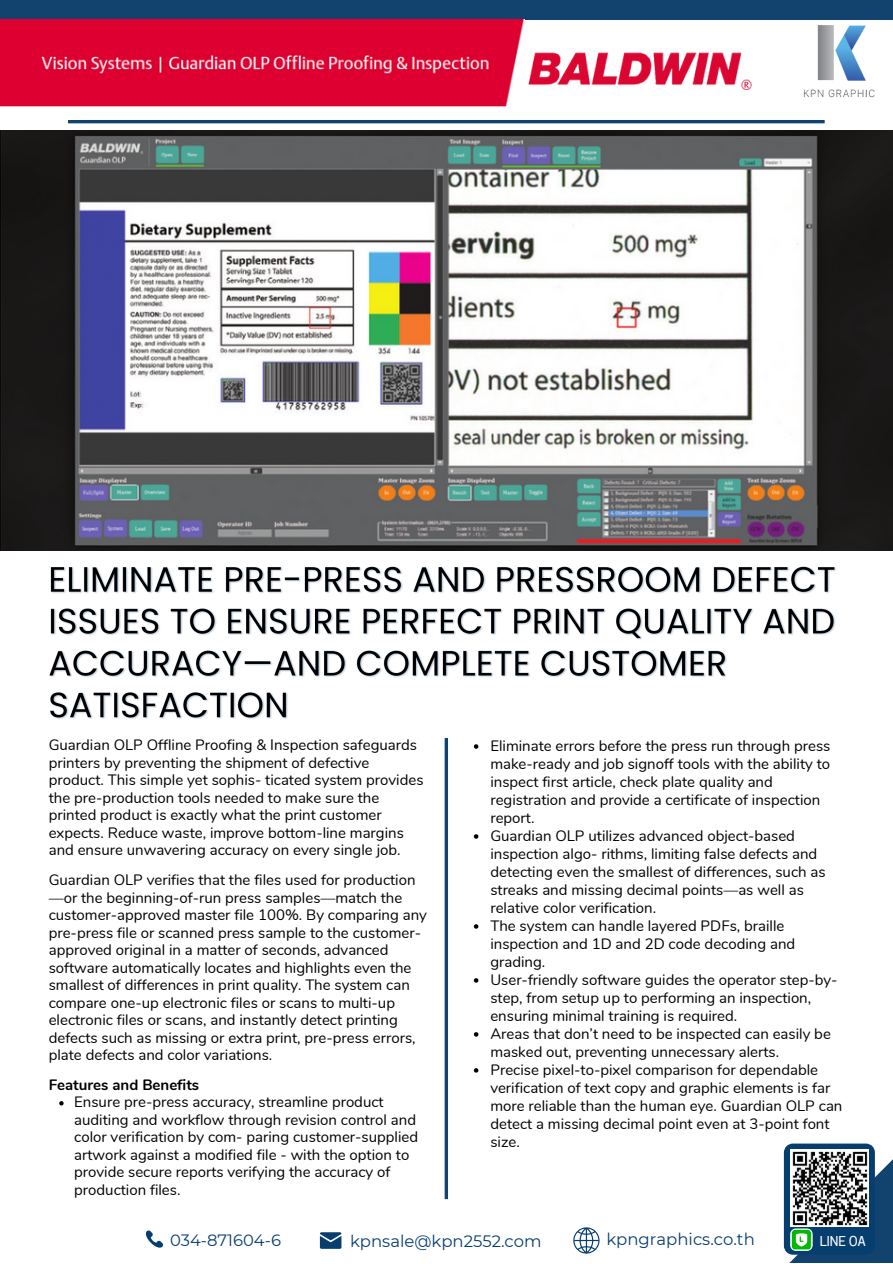
<style>
.page{position:relative;width:893px;height:1264px;background:#fff}
.page>*{position:absolute;margin:0;border:0;box-sizing:border-box;transform-origin:0 0}
.t1{font:16.5px "Montserrat";color:#073e70}
.t2{font:16.35px "Montserrat";color:#073e70}
.t3{font:15px/17.5px "Nunito";color:#000}
.t4{font:700 15px "Nunito";color:#000}
.t5{font:14.25px "Anantason Wd 75";color:#fff}
</style>
<div class="page">
<hr style="left:68px;top:120px;width:756px;height:3px;background:#12426e">
<div style="left:0;top:0;width:892px;height:20px;background:#12426e"></div>
<svg style="left:790px;top:1149px;width:102px;height:113px;background:#315b81"></svg>
<img style="left:528px;top:52px;width:224px;height:38px">
<img style="left:803px;top:25px;width:72px;height:73px">
<svg style="left:783px;top:1143px;width:91px;height:111px"></svg>
<svg style="left:145px;top:1230px;width:18px;height:18px"></svg>
<svg style="left:320px;top:1232px;width:21px;height:16px"></svg>
<svg style="left:573px;top:1227px;width:26px;height:27px"></svg>
<img style="left:0;top:131px;width:892px;height:419px">
<svg style="left:444px;top:738px;width:4px;height:461px;background:#386085"></svg>
<img style="left:0;top:20px;width:525px;height:86px">
<img style="left:49px;top:566px;width:787px;height:153px">
<svg style="left:59px;top:1101px;width:5px;height:4px"></svg>
<svg style="left:474px;top:744px;width:4px;height:4px"></svg>
<svg style="left:474px;top:834px;width:4px;height:4px"></svg>
<svg style="left:474px;top:924px;width:4px;height:4px"></svg>
<svg style="left:474px;top:978px;width:4px;height:4px"></svg>
<svg style="left:474px;top:1032px;width:4px;height:4px"></svg>
<svg style="left:474px;top:1068px;width:4px;height:4px"></svg>
<p class="t3" style="left:49px;top:736px;width:376px">Guardian OLP Offline Proofing &amp; Inspection safeguards printers by preventing the shipment of defective product. This simple yet sophis- ticated system provides the pre-production tools needed to make sure the printed product is exactly what the print customer expects. Reduce waste, improve bottom-line margins and ensure unwavering accuracy on every single job.</p>
<p class="t3" style="left:49px;top:871px;width:379px">Guardian OLP verifies that the files used for production —or the beginning-of-run press samples—match the customer-approved master file 100%. By comparing any pre-press file or scanned press sample to the customer&shy;approved original in a matter of seconds, advanced software automatically locates and highlights even the smallest of differences in print quality. The system can compare one-up electronic files or scans to multi-up electronic files or scans, and instantly detect printing defects such as missing or extra print, pre-press errors, plate defects and color variations.</p>
<p class="t4" style="left:49px;top:1074px;width:152px">Features and Benefits</p>
<p class="t3" style="left:74px;top:1093px;width:345px">Ensure pre-press accuracy, streamline product auditing and workflow through revision control and color verification by com- paring customer-supplied artwork against a modified file - with the option to provide secure reports verifying the accuracy of production files.</p>
<p class="t3" style="left:490px;top:737px;width:341px;line-height:18px">Eliminate errors before the press run through press make-ready and job signoff tools with the ability to inspect first article, check plate quality and registration and provide a certificate of inspection report.</p>
<p class="t3" style="left:490px;top:827px;width:337px;line-height:18px">Guardian OLP utilizes advanced object-based inspection algo- rithms, limiting false defects and detecting even the smallest of differences, such as streaks and missing decimal points—as well as relative color verification.</p>
<p class="t3" style="left:490px;top:917px;width:306px;line-height:18px">The system can handle layered PDFs, braille inspection and 1D and 2D code decoding and grading.</p>
<p class="t3" style="left:490px;top:971px;width:349px;line-height:18px">User-friendly software guides the operator step-by&shy;step, from setup up to performing an inspection, ensuring minimal training is required.</p>
<p class="t3" style="left:490px;top:1024px;width:342px;line-height:18px">Areas that don’t need to be inspected can easily be masked out, preventing unnecessary alerts.</p>
<p class="t3" style="left:490px;top:1060px;width:353px;line-height:18px">Precise pixel-to-pixel comparison for dependable verification of text copy and graphic elements is far more reliable than the human eye. Guardian OLP can detect a missing decimal point even at 3-point font size.</p>
<p class="t2" style="left:170px;top:1229px;width:112px">034-871604-6</p>
<p class="t1" style="left:350px;top:1230px;width:193px">kpnsale@kpn2552.com</p>
<p class="t1" style="left:606px;top:1229px;width:150px">kpngraphics.co.th</p>
<p class="t5" style="left:819px;top:1232px;width:47px">LINE OA</p>
</div>
